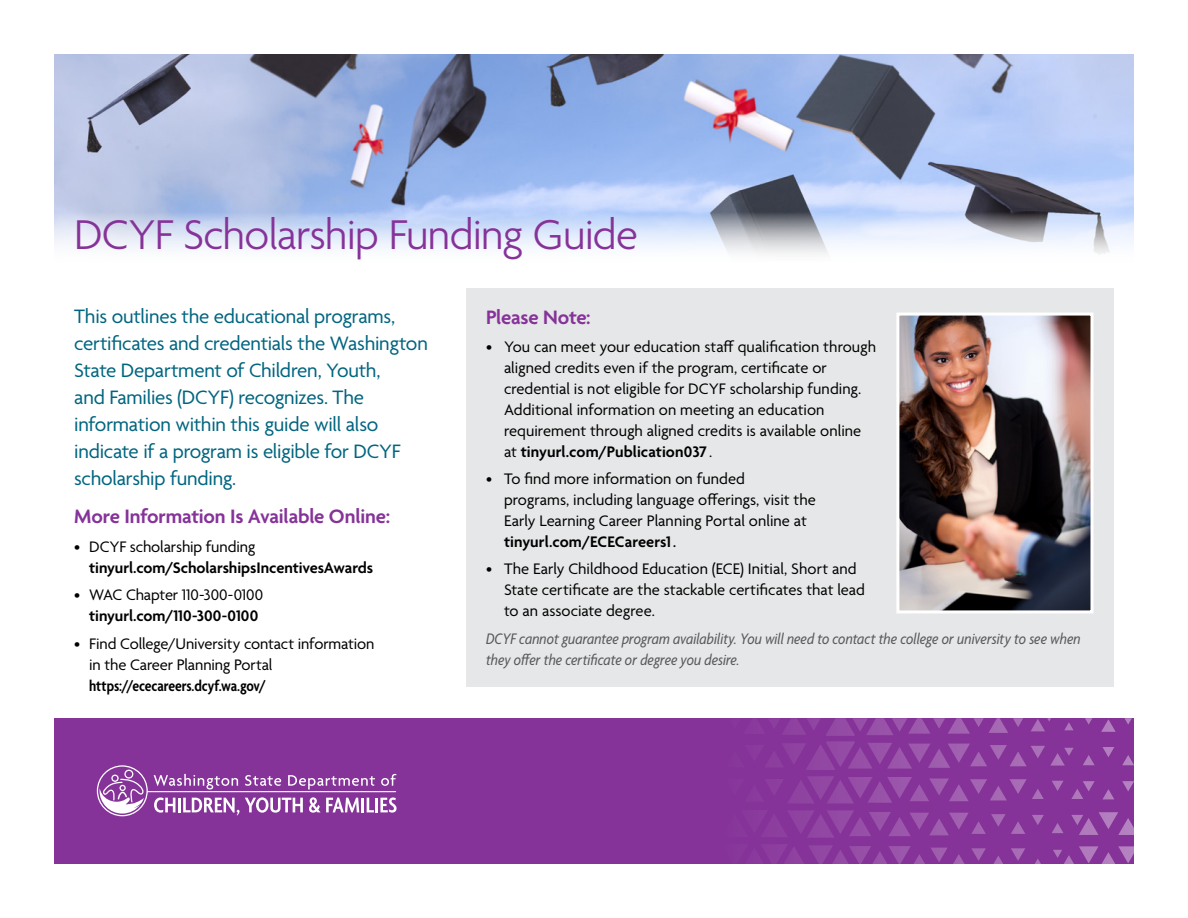
<style>
.page{position:relative;width:1188px;height:918px;background:#fff}
.page>*{position:absolute;margin:0;border:0;box-sizing:border-box;transform-origin:0 0}
.t1{font:300 45px "Agenda";letter-spacing:-.02em;color:#863399}
.t2{font:21px/27px "Agenda";letter-spacing:-.015em;color:#006580}
.t3{font:600 21px "Agenda";letter-spacing:-.01em;color:#863399}
.t4{font:16.5px/21px "Agenda";color:#000}
.t5{font:italic condensed 16.5px/21px "Agenda";color:#58595b}
.t6{font:600 16.5px "Agenda";letter-spacing:-.005em;color:#000}
.t7{font:600 condensed 16.5px "Agenda";letter-spacing:-.005em;color:#000}
.s1{font-weight:600}
.s2{font-weight:600;font-stretch:condensed}
</style>
<div class="page">
<div style="left:54px;top:718px;width:1080px;height:146px;background:#863399"></div>
<svg style="left:931px;top:848px;width:34px;height:16px"></svg>
<svg style="left:1052px;top:823px;width:12px;height:10px"></svg>
<svg style="left:1052px;top:781px;width:11px;height:10px"></svg>
<svg style="left:1032px;top:815px;width:12px;height:10px"></svg>
<svg style="left:1035px;top:859px;width:6px;height:5px"></svg>
<svg style="left:1011px;top:848px;width:14px;height:13px"></svg>
<svg style="left:993px;top:856px;width:10px;height:8px"></svg>
<svg style="left:971px;top:848px;width:15px;height:13px"></svg>
<svg style="left:774px;top:776px;width:270px;height:27px"></svg>
<svg style="left:774px;top:844px;width:151px;height:20px"></svg>
<svg style="left:774px;top:810px;width:251px;height:28px"></svg>
<svg style="left:1053px;top:846px;width:81px;height:18px"></svg>
<svg style="left:1071px;top:812px;width:63px;height:23px"></svg>
<svg style="left:1071px;top:781px;width:24px;height:18px"></svg>
<svg style="left:1122px;top:755px;width:12px;height:10px"></svg>
<svg style="left:1103px;top:789px;width:11px;height:10px"></svg>
<svg style="left:1102px;top:747px;width:12px;height:10px"></svg>
<svg style="left:1122px;top:781px;width:12px;height:10px"></svg>
<svg style="left:1083px;top:755px;width:12px;height:10px"></svg>
<svg style="left:774px;top:718px;width:299px;height:52px"></svg>
<svg style="left:1085px;top:718px;width:7px;height:7px"></svg>
<svg style="left:1101px;top:719px;width:15px;height:13px"></svg>
<svg style="left:1124px;top:718px;width:8px;height:7px"></svg>
<svg style="left:154px;top:797px;width:21px;height:16px"></svg>
<hr style="left:178px;top:798px;width:3px;height:14px;background:#fff">
<svg style="left:183px;top:797px;width:120px;height:18px"></svg>
<svg style="left:309px;top:797px;width:50px;height:16px"></svg>
<hr style="left:361px;top:798px;width:3px;height:14px;background:#fff">
<svg style="left:367px;top:798px;width:7px;height:14px"></svg>
<hr style="left:375px;top:798px;width:3px;height:14px;background:#fff">
<svg style="left:380px;top:797px;width:17px;height:16px"></svg>
<hr style="left:147px;top:791px;width:249px;height:1px;background:#fff">
<svg style="left:154px;top:774px;width:84px;height:15px"></svg>
<svg style="left:245px;top:775px;width:36px;height:11px"></svg>
<svg style="left:288px;top:775px;width:87px;height:14px"></svg>
<svg style="left:381px;top:774px;width:15px;height:12px"></svg>
<div style="left:97px;top:765px;width:51px;height:51px;border:1px solid #fff;border-radius:50%"></div>
<div style="left:124px;top:770px;width:9px;height:9px;border:1px solid #fff;border-radius:50%"></div>
<div style="left:111px;top:775px;width:8px;height:7px;border:1px solid #fff;border-radius:50%"></div>
<svg style="left:100px;top:777px;width:46px;height:37px"></svg>
<img style="left:54px;top:54px;width:1080px;height:200px">
<div style="left:466px;top:288px;width:648px;height:399px;background:#e6e7e8"></div>
<img style="left:900px;top:317px;width:190px;height:292px">
<div style="left:896px;top:313px;width:198px;height:300px;border:3px solid #fff"></div>
<h1 class="t1" style="left:74px;top:210px;width:565px">DCYF Scholarship Funding Guide</h1>
<p class="t2" style="left:74px;top:304px;width:355px">This outlines the educational programs, certificates and credentials the Washington State Department of Children, Youth,<br>and Families (DCYF) recognizes. The information within this guide will also indicate if a program is eligible for DCYF scholarship funding.</p>
<p class="t3" style="left:74px;top:505px;width:317px">More Information Is Available Online:</p>
<p class="t4" style="left:74px;top:537px;width:183px">• DCYF scholarship funding</p>
<p class="t6" style="left:89px;top:558px;width:285px">tinyurl.com/ScholarshipsIncentivesAwards</p>
<p class="t4" style="left:74px;top:586px;width:191px">• WAC Chapter 110-300-0100</p>
<p class="t6" style="left:89px;top:607px;width:171px">tinyurl.com/110-300-0100</p>
<p class="t4" style="left:89px;top:634px;width:287px;text-indent:-15px">• Find College/University contact information in the Career Planning Portal</p>
<p class="t7" style="left:89px;top:677px;width:178px">https://ececareers.dcyf.wa.gov/</p>
<p class="t3" style="left:486px;top:306px;width:106px">Please Note:</p>
<p class="t4" style="left:504px;top:337px;width:374px;text-indent:-18px">• You can meet your education staff qualification through aligned credits even if the program, certificate or credential is not eligible for DCYF scholarship funding.<br>Additional information on meeting an education requirement through aligned credits is available online at <span class="s1">tinyurl.com/Publication037</span> .</p>
<p class="t4" style="left:504px;top:469px;width:313px;text-indent:-18px">• To find more information on funded<br>programs, including language offerings, visit the Early Learning Career Planning Portal online at <span class="s1">tinyurl.com/ECECareers1</span><span class="s2">.</span></p>
<p class="t4" style="left:504px;top:559px;width:362px;text-indent:-18px">• The Early Childhood Education (ECE) Initial, Short and<br>State certificate are the stackable certificates that lead to an associate degree.</p>
<p class="t5" style="left:486px;top:628px;width:596px">DCYF cannot guarantee program availability. You will need to contact the college or university to see when they offer the certificate or degree you desire.</p>
</div>
